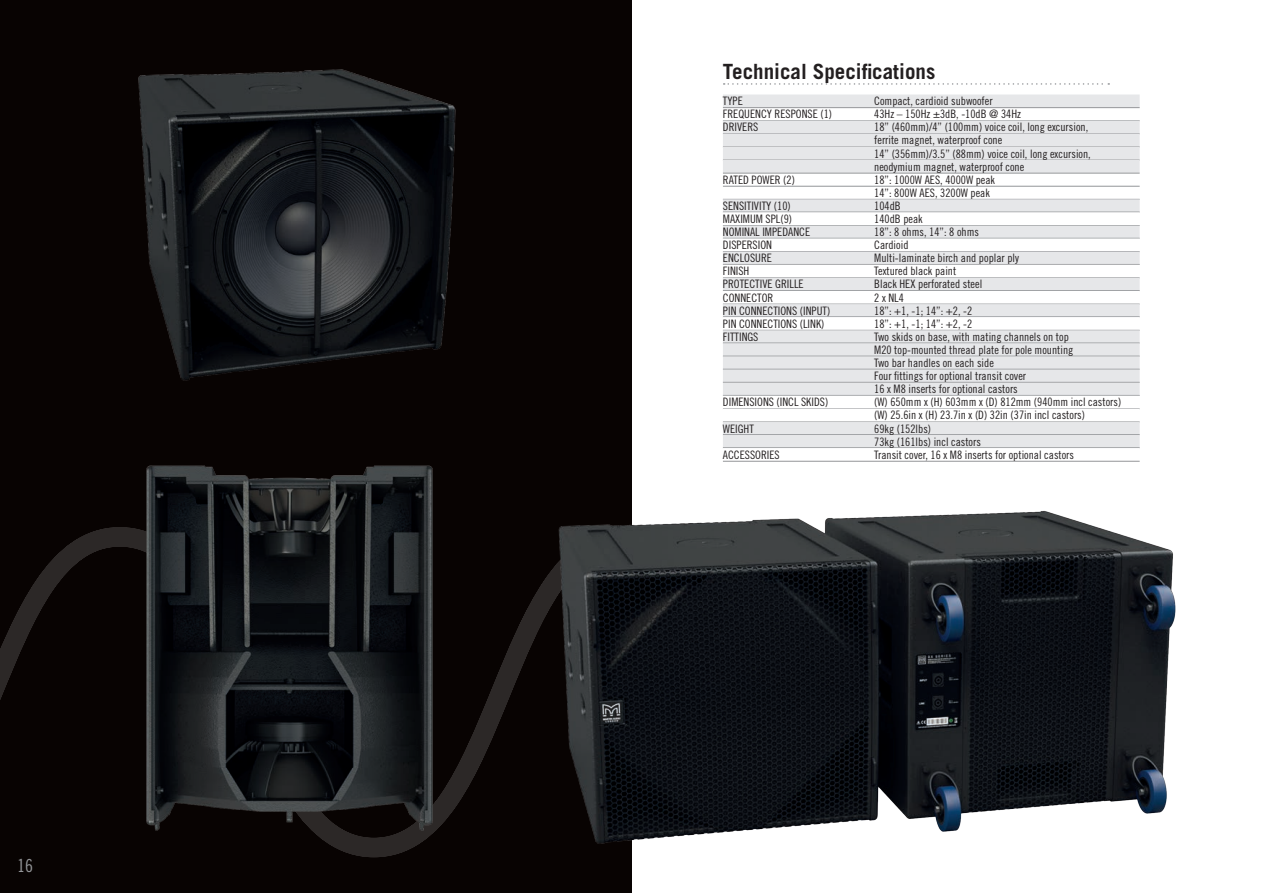
<style>
.page{position:relative;width:1263px;height:893px;background:#fff}
.page>*{position:absolute;margin:0;border:0;box-sizing:border-box;transform-origin:0 0}
.t1{font:700 21px "Trade Gothic LT Std";color:#231f20}
.t2{font:18px "Trade Gothic LT Std Cn 18";color:#939598}
.t3{font:11.7px/13px "Trade Gothic LT Std Cn 18";color:#231f20}
</style>
<div class="page">
<div style="left:0;top:0;width:631px;height:893px;background:#080302"></div>
<svg style="left:0;top:530px;width:553px;height:327px"></svg>
<svg style="left:724px;top:83px;width:385px;height:2px"></svg>
<div style="left:723px;top:95px;width:417px;height:12px;background:#e6e7e9"></div>
<hr style="left:723px;top:107px;width:417px;height:1px;background:#939598">
<hr style="left:723px;top:120px;width:417px;height:1px;background:#939598">
<div style="left:723px;top:121px;width:417px;height:12px;background:#e6e7e9"></div>
<hr style="left:723px;top:133px;width:417px;height:1px;background:#939598">
<div style="left:723px;top:134px;width:417px;height:13px;background:#e6e7e9"></div>
<div style="left:723px;top:147px;width:417px;height:13px;background:#e6e7e9"></div>
<div style="left:723px;top:160px;width:417px;height:13px;background:#e6e7e9"></div>
<hr style="left:723px;top:173px;width:417px;height:1px;background:#939598">
<hr style="left:723px;top:186px;width:417px;height:1px;background:#939598">
<div style="left:723px;top:199px;width:417px;height:13px;background:#e6e7e9"></div>
<hr style="left:723px;top:225px;width:417px;height:1px;background:#939598">
<div style="left:723px;top:226px;width:417px;height:13px;background:#e6e7e9"></div>
<hr style="left:723px;top:238px;width:417px;height:1px;background:#939598">
<hr style="left:723px;top:251px;width:417px;height:1px;background:#939598">
<div style="left:723px;top:252px;width:417px;height:13px;background:#e6e7e9"></div>
<hr style="left:723px;top:264px;width:417px;height:1px;background:#939598">
<hr style="left:723px;top:277px;width:417px;height:1px;background:#939598">
<div style="left:723px;top:278px;width:417px;height:13px;background:#e6e7e9"></div>
<hr style="left:723px;top:290px;width:417px;height:1px;background:#939598">
<div style="left:723px;top:304px;width:417px;height:13px;background:#e6e7e9"></div>
<hr style="left:723px;top:316px;width:417px;height:1px;background:#939598">
<div style="left:723px;top:330px;width:417px;height:13px;background:#e6e7e9"></div>
<div style="left:723px;top:343px;width:417px;height:13px;background:#e6e7e9"></div>
<hr style="left:723px;top:356px;width:417px;height:1px;background:#939598">
<div style="left:723px;top:357px;width:417px;height:13px;background:#e6e7e9"></div>
<hr style="left:723px;top:369px;width:417px;height:1px;background:#939598">
<div style="left:723px;top:370px;width:417px;height:13px;background:#e6e7e9"></div>
<hr style="left:723px;top:382px;width:417px;height:1px;background:#939598">
<div style="left:723px;top:383px;width:417px;height:13px;background:#e6e7e9"></div>
<hr style="left:723px;top:395px;width:417px;height:1px;background:#939598">
<hr style="left:723px;top:408px;width:417px;height:1px;background:#939598">
<div style="left:723px;top:422px;width:417px;height:13px;background:#e6e7e9"></div>
<hr style="left:723px;top:434px;width:417px;height:1px;background:#939598">
<div style="left:723px;top:435px;width:417px;height:13px;background:#e6e7e9"></div>
<hr style="left:723px;top:447px;width:417px;height:1px;background:#939598">
<hr style="left:723px;top:461px;width:417px;height:1px;background:#939598">
<img style="left:553px;top:504px;width:623px;height:355px">
<img style="left:98px;top:465px;width:383px;height:370px">
<img style="left:138px;top:69px;width:318px;height:312px">
<h2 class="t2" style="left:17px;top:855px;width:17px">16</h2>
<h1 class="t1" style="left:723px;top:59px;width:214px">Technical Specifications</h1>
<p class="t3" style="left:723px;top:94px;width:22px">TYPE</p>
<p class="t3" style="left:874px;top:94px;width:120px">Compact, cardioid subwoofer</p>
<p class="t3" style="left:723px;top:107px;width:111px">FREQUENCY RESPONSE (1)</p>
<p class="t3" style="left:874px;top:107px;width:148px">43Hz – 150Hz ±3dB, -10dB @ 34Hz</p>
<p class="t3" style="left:723px;top:121px;width:37px">DRIVERS</p>
<p class="t3" style="left:874px;top:121px;width:218px">18” (460mm)/4” (100mm) voice coil, long excursion, ferrite magnet, waterproof cone<br>14” (356mm)/3.5” (88mm) voice coil, long excursion, neodymium magnet, waterproof cone</p>
<p class="t3" style="left:723px;top:173px;width:73px">RATED POWER (2)</p>
<p class="t3" style="left:874px;top:173px;width:122px">18”: 1000W AES, 4000W peak<br>14”: 800W AES, 3200W peak</p>
<p class="t3" style="left:723px;top:199px;width:69px">SENSITIVITY (10)</p>
<p class="t3" style="left:874px;top:199px;width:28px">104dB</p>
<p class="t3" style="left:723px;top:212px;width:71px">MAXIMUM SPL(9)</p>
<p class="t3" style="left:874px;top:212px;width:50px">140dB peak</p>
<p class="t3" style="left:723px;top:225px;width:89px">NOMINAL IMPEDANCE</p>
<p class="t3" style="left:874px;top:225px;width:106px">18”: 8 ohms, 14”: 8 ohms</p>
<p class="t3" style="left:723px;top:238px;width:51px">DISPERSION</p>
<p class="t3" style="left:874px;top:238px;width:36px">Cardioid</p>
<p class="t3" style="left:723px;top:251px;width:51px">ENCLOSURE</p>
<p class="t3" style="left:874px;top:251px;width:146px">Multi-laminate birch and poplar ply</p>
<p class="t3" style="left:723px;top:265px;width:28px">FINISH</p>
<p class="t3" style="left:874px;top:265px;width:84px">Textured black paint</p>
<p class="t3" style="left:723px;top:278px;width:82px">PROTECTIVE GRILLE</p>
<p class="t3" style="left:874px;top:278px;width:109px">Black HEX perforated steel</p>
<p class="t3" style="left:723px;top:291px;width:52px">CONNECTOR</p>
<p class="t3" style="left:874px;top:291px;width:31px">2 x NL4</p>
<p class="t3" style="left:723px;top:304px;width:109px">PIN CONNECTIONS (INPUT)</p>
<p class="t3" style="left:874px;top:304px;width:99px">18”: +1, -1; 14”: +2, -2</p>
<p class="t3" style="left:723px;top:317px;width:103px">PIN CONNECTIONS (LINK)</p>
<p class="t3" style="left:874px;top:317px;width:99px">18”: +1, -1; 14”: +2, -2</p>
<p class="t3" style="left:723px;top:330px;width:37px">FITTINGS</p>
<p class="t3" style="left:874px;top:330px;width:201px">Two skids on base, with mating channels on top M20 top-mounted thread plate for pole mounting Two bar handles on each side<br>Four fittings for optional transit cover<br>16 x M8 inserts for optional castors</p>
<p class="t3" style="left:723px;top:396px;width:107px">DIMENSIONS (INCL SKIDS)</p>
<p class="t3" style="left:874px;top:396px;width:248px">(W) 650mm x (H) 603mm x (D) 812mm (940mm incl castors) (W) 25.6in x (H) 23.7in x (D) 32in (37in incl castors)</p>
<p class="t3" style="left:723px;top:422px;width:33px">WEIGHT</p>
<p class="t3" style="left:874px;top:422px;width:108px">69kg (152lbs)<br>73kg (161lbs) incl castors</p>
<p class="t3" style="left:723px;top:448px;width:58px">ACCESSORIES</p>
<p class="t3" style="left:874px;top:448px;width:201px">Transit cover, 16 x M8 inserts for optional castors</p>
</div>
